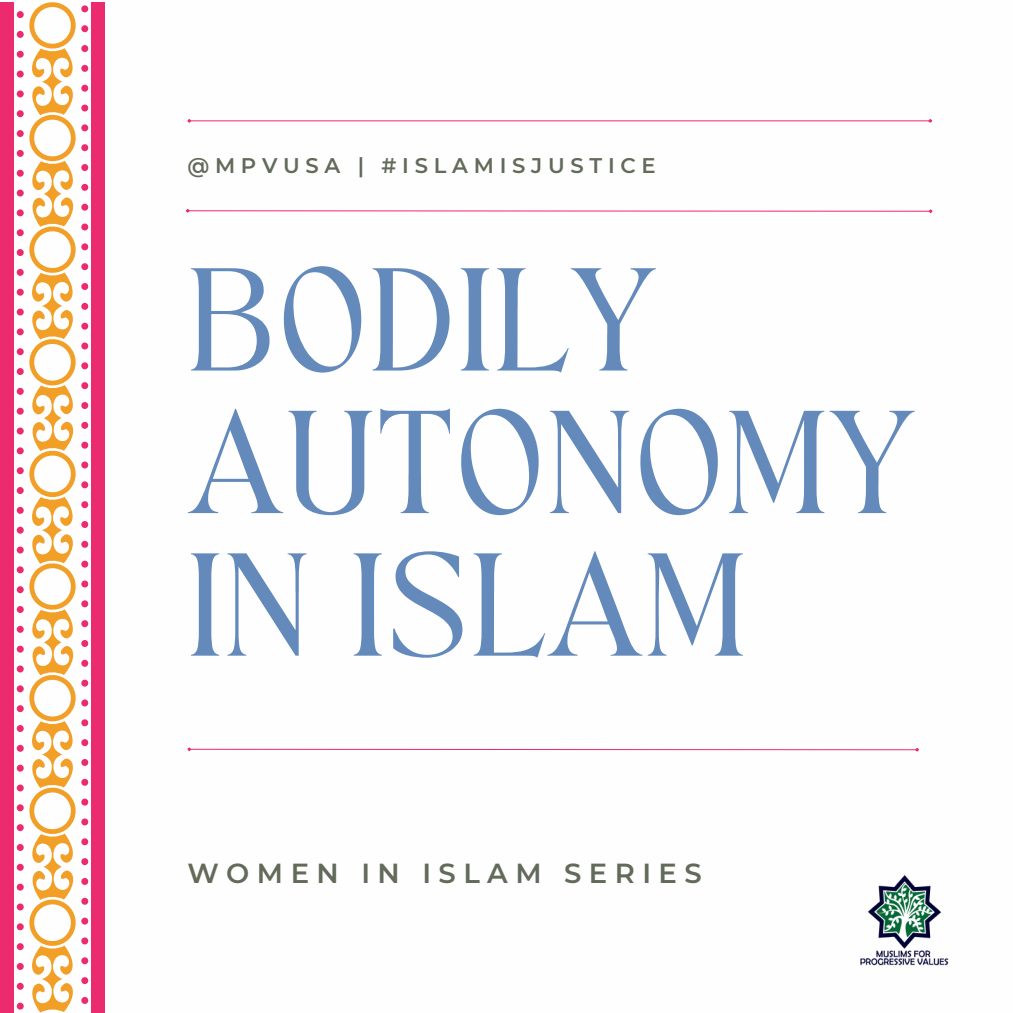
<style>
.page{position:relative;width:1013px;height:1013px;background:#fff}
.page>*{position:absolute;margin:0;border:0;box-sizing:border-box;transform-origin:0 0}
.t1{font:102.25px/142.5px "TAN Angleton";letter-spacing:-.02em;color:#648abc}
.t2{font:600 27.5px "Montserrat";letter-spacing:.27em;color:#626a59}
.t3{font:600 21.12px "Montserrat";letter-spacing:.27em;color:#626a59}
</style>
<div class="page">
<svg style="left:187px;top:747px;width:732px;height:5px"></svg>
<svg style="left:186px;top:209px;width:747px;height:4px"></svg>
<hr style="left:191px;top:120px;width:737px;height:1px;background:#ec2a6e">
<svg style="left:187px;top:119px;width:5px;height:4px"></svg>
<svg style="left:927px;top:119px;width:5px;height:4px"></svg>
<svg style="left:29px;top:2px;width:47px;height:1010px"></svg>
<svg style="left:81px;top:996px;width:7px;height:7px"></svg>
<div style="left:81px;top:977px;width:7px;height:7px;background:#ec2a6e;border-radius:50%"></div>
<div style="left:81px;top:957px;width:7px;height:7px;background:#ec2a6e;border-radius:50%"></div>
<div style="left:81px;top:937px;width:7px;height:7px;background:#ec2a6e;border-radius:50%"></div>
<div style="left:81px;top:917px;width:7px;height:7px;background:#ec2a6e;border-radius:50%"></div>
<div style="left:81px;top:897px;width:7px;height:7px;background:#ec2a6e;border-radius:50%"></div>
<div style="left:81px;top:878px;width:7px;height:7px;background:#ec2a6e;border-radius:50%"></div>
<div style="left:81px;top:858px;width:7px;height:7px;background:#ec2a6e;border-radius:50%"></div>
<div style="left:81px;top:838px;width:7px;height:7px;background:#ec2a6e;border-radius:50%"></div>
<div style="left:81px;top:818px;width:7px;height:7px;background:#ec2a6e;border-radius:50%"></div>
<div style="left:81px;top:798px;width:7px;height:7px;background:#ec2a6e;border-radius:50%"></div>
<div style="left:81px;top:778px;width:7px;height:7px;background:#ec2a6e;border-radius:50%"></div>
<div style="left:81px;top:759px;width:7px;height:7px;background:#ec2a6e;border-radius:50%"></div>
<div style="left:81px;top:739px;width:7px;height:7px;background:#ec2a6e;border-radius:50%"></div>
<div style="left:81px;top:719px;width:7px;height:7px;background:#ec2a6e;border-radius:50%"></div>
<div style="left:81px;top:699px;width:7px;height:7px;background:#ec2a6e;border-radius:50%"></div>
<div style="left:81px;top:679px;width:7px;height:7px;background:#ec2a6e;border-radius:50%"></div>
<div style="left:81px;top:660px;width:7px;height:6px;background:#ec2a6e;border-radius:50%"></div>
<div style="left:81px;top:640px;width:7px;height:7px;background:#ec2a6e;border-radius:50%"></div>
<div style="left:81px;top:620px;width:7px;height:7px;background:#ec2a6e;border-radius:50%"></div>
<div style="left:81px;top:600px;width:7px;height:7px;background:#ec2a6e;border-radius:50%"></div>
<div style="left:81px;top:580px;width:7px;height:7px;background:#ec2a6e;border-radius:50%"></div>
<div style="left:81px;top:560px;width:7px;height:7px;background:#ec2a6e;border-radius:50%"></div>
<div style="left:81px;top:541px;width:7px;height:7px;background:#ec2a6e;border-radius:50%"></div>
<div style="left:81px;top:521px;width:7px;height:7px;background:#ec2a6e;border-radius:50%"></div>
<div style="left:81px;top:501px;width:7px;height:7px;background:#ec2a6e;border-radius:50%"></div>
<div style="left:81px;top:481px;width:7px;height:7px;background:#ec2a6e;border-radius:50%"></div>
<div style="left:81px;top:461px;width:7px;height:7px;background:#ec2a6e;border-radius:50%"></div>
<div style="left:81px;top:441px;width:7px;height:7px;background:#ec2a6e;border-radius:50%"></div>
<div style="left:81px;top:422px;width:7px;height:7px;background:#ec2a6e;border-radius:50%"></div>
<div style="left:81px;top:402px;width:7px;height:7px;background:#ec2a6e;border-radius:50%"></div>
<div style="left:81px;top:382px;width:7px;height:7px;background:#ec2a6e;border-radius:50%"></div>
<div style="left:81px;top:362px;width:7px;height:7px;background:#ec2a6e;border-radius:50%"></div>
<div style="left:81px;top:342px;width:7px;height:7px;background:#ec2a6e;border-radius:50%"></div>
<div style="left:81px;top:323px;width:7px;height:7px;background:#ec2a6e;border-radius:50%"></div>
<div style="left:81px;top:303px;width:7px;height:7px;background:#ec2a6e;border-radius:50%"></div>
<div style="left:81px;top:283px;width:7px;height:7px;background:#ec2a6e;border-radius:50%"></div>
<div style="left:81px;top:263px;width:7px;height:7px;background:#ec2a6e;border-radius:50%"></div>
<div style="left:81px;top:243px;width:7px;height:7px;background:#ec2a6e;border-radius:50%"></div>
<div style="left:81px;top:223px;width:7px;height:7px;background:#ec2a6e;border-radius:50%"></div>
<div style="left:81px;top:204px;width:7px;height:7px;background:#ec2a6e;border-radius:50%"></div>
<div style="left:81px;top:184px;width:7px;height:7px;background:#ec2a6e;border-radius:50%"></div>
<div style="left:81px;top:164px;width:7px;height:7px;background:#ec2a6e;border-radius:50%"></div>
<div style="left:81px;top:144px;width:7px;height:7px;background:#ec2a6e;border-radius:50%"></div>
<div style="left:81px;top:124px;width:7px;height:7px;background:#ec2a6e;border-radius:50%"></div>
<div style="left:81px;top:104px;width:7px;height:7px;background:#ec2a6e;border-radius:50%"></div>
<div style="left:81px;top:85px;width:7px;height:7px;background:#ec2a6e;border-radius:50%"></div>
<div style="left:81px;top:65px;width:7px;height:7px;background:#ec2a6e;border-radius:50%"></div>
<div style="left:81px;top:45px;width:7px;height:7px;background:#ec2a6e;border-radius:50%"></div>
<div style="left:81px;top:25px;width:7px;height:7px;background:#ec2a6e;border-radius:50%"></div>
<div style="left:81px;top:5px;width:7px;height:7px;background:#ec2a6e;border-radius:50%"></div>
<div style="left:17px;top:1002px;width:7px;height:7px;background:#ec2a6e;border-radius:50%"></div>
<div style="left:17px;top:982px;width:7px;height:7px;background:#ec2a6e;border-radius:50%"></div>
<div style="left:17px;top:963px;width:7px;height:6px;background:#ec2a6e;border-radius:50%"></div>
<div style="left:17px;top:943px;width:7px;height:7px;background:#ec2a6e;border-radius:50%"></div>
<div style="left:17px;top:923px;width:7px;height:7px;background:#ec2a6e;border-radius:50%"></div>
<div style="left:17px;top:903px;width:7px;height:7px;background:#ec2a6e;border-radius:50%"></div>
<div style="left:17px;top:883px;width:7px;height:7px;background:#ec2a6e;border-radius:50%"></div>
<div style="left:17px;top:863px;width:7px;height:7px;background:#ec2a6e;border-radius:50%"></div>
<div style="left:17px;top:844px;width:7px;height:7px;background:#ec2a6e;border-radius:50%"></div>
<div style="left:17px;top:824px;width:7px;height:7px;background:#ec2a6e;border-radius:50%"></div>
<div style="left:17px;top:804px;width:7px;height:7px;background:#ec2a6e;border-radius:50%"></div>
<div style="left:17px;top:784px;width:7px;height:7px;background:#ec2a6e;border-radius:50%"></div>
<div style="left:17px;top:764px;width:7px;height:7px;background:#ec2a6e;border-radius:50%"></div>
<div style="left:17px;top:744px;width:7px;height:7px;background:#ec2a6e;border-radius:50%"></div>
<div style="left:17px;top:725px;width:7px;height:7px;background:#ec2a6e;border-radius:50%"></div>
<div style="left:17px;top:705px;width:7px;height:7px;background:#ec2a6e;border-radius:50%"></div>
<div style="left:17px;top:685px;width:7px;height:7px;background:#ec2a6e;border-radius:50%"></div>
<div style="left:17px;top:665px;width:7px;height:7px;background:#ec2a6e;border-radius:50%"></div>
<div style="left:17px;top:645px;width:7px;height:7px;background:#ec2a6e;border-radius:50%"></div>
<div style="left:17px;top:626px;width:7px;height:7px;background:#ec2a6e;border-radius:50%"></div>
<div style="left:17px;top:606px;width:7px;height:7px;background:#ec2a6e;border-radius:50%"></div>
<div style="left:17px;top:586px;width:7px;height:7px;background:#ec2a6e;border-radius:50%"></div>
<div style="left:17px;top:566px;width:7px;height:7px;background:#ec2a6e;border-radius:50%"></div>
<div style="left:17px;top:546px;width:7px;height:7px;background:#ec2a6e;border-radius:50%"></div>
<div style="left:17px;top:526px;width:7px;height:7px;background:#ec2a6e;border-radius:50%"></div>
<div style="left:17px;top:507px;width:7px;height:7px;background:#ec2a6e;border-radius:50%"></div>
<div style="left:17px;top:487px;width:7px;height:7px;background:#ec2a6e;border-radius:50%"></div>
<div style="left:17px;top:467px;width:7px;height:7px;background:#ec2a6e;border-radius:50%"></div>
<div style="left:17px;top:447px;width:7px;height:7px;background:#ec2a6e;border-radius:50%"></div>
<div style="left:17px;top:427px;width:7px;height:7px;background:#ec2a6e;border-radius:50%"></div>
<div style="left:17px;top:408px;width:7px;height:6px;background:#ec2a6e;border-radius:50%"></div>
<div style="left:17px;top:388px;width:7px;height:7px;background:#ec2a6e;border-radius:50%"></div>
<div style="left:17px;top:368px;width:7px;height:7px;background:#ec2a6e;border-radius:50%"></div>
<div style="left:17px;top:348px;width:7px;height:7px;background:#ec2a6e;border-radius:50%"></div>
<div style="left:17px;top:328px;width:7px;height:7px;background:#ec2a6e;border-radius:50%"></div>
<div style="left:17px;top:308px;width:7px;height:7px;background:#ec2a6e;border-radius:50%"></div>
<div style="left:17px;top:289px;width:7px;height:7px;background:#ec2a6e;border-radius:50%"></div>
<div style="left:17px;top:269px;width:7px;height:7px;background:#ec2a6e;border-radius:50%"></div>
<div style="left:17px;top:249px;width:7px;height:7px;background:#ec2a6e;border-radius:50%"></div>
<div style="left:17px;top:229px;width:7px;height:7px;background:#ec2a6e;border-radius:50%"></div>
<div style="left:17px;top:209px;width:7px;height:7px;background:#ec2a6e;border-radius:50%"></div>
<div style="left:17px;top:189px;width:7px;height:7px;background:#ec2a6e;border-radius:50%"></div>
<div style="left:17px;top:170px;width:7px;height:7px;background:#ec2a6e;border-radius:50%"></div>
<div style="left:17px;top:150px;width:7px;height:7px;background:#ec2a6e;border-radius:50%"></div>
<div style="left:17px;top:130px;width:7px;height:7px;background:#ec2a6e;border-radius:50%"></div>
<div style="left:17px;top:110px;width:7px;height:7px;background:#ec2a6e;border-radius:50%"></div>
<div style="left:17px;top:90px;width:7px;height:7px;background:#ec2a6e;border-radius:50%"></div>
<div style="left:17px;top:71px;width:7px;height:7px;background:#ec2a6e;border-radius:50%"></div>
<div style="left:17px;top:51px;width:7px;height:7px;background:#ec2a6e;border-radius:50%"></div>
<div style="left:17px;top:31px;width:7px;height:7px;background:#ec2a6e;border-radius:50%"></div>
<div style="left:17px;top:11px;width:7px;height:7px;background:#ec2a6e;border-radius:50%"></div>
<div style="left:91px;top:2px;width:14px;height:1010px;background:#ec2a6e"></div>
<div style="left:0;top:2px;width:14px;height:1010px;background:#ec2a6e"></div>
<img style="left:860px;top:875px;width:89px;height:91px">
<p class="t3" style="left:187px;top:153px;width:470px">@MPVUSA | #ISLAMISJUSTICE</p>
<p class="t1" style="left:186px;top:266px;width:732px">BODILY<br>AUTONOMY<br>IN ISLAM</p>
<p class="t2" style="left:187px;top:856px;width:516px">WOMEN IN ISLAM SERIES</p>
</div>
